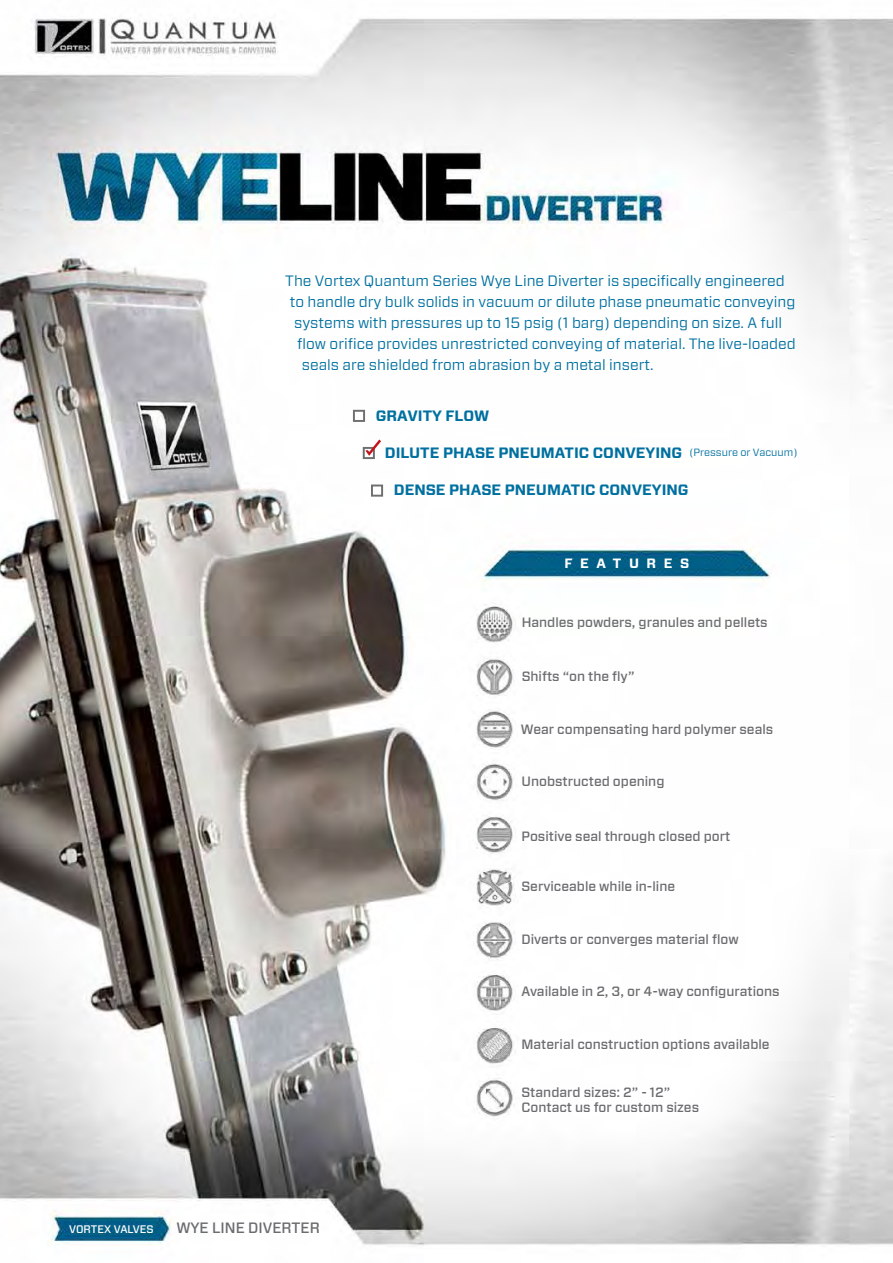
<style>
.page{position:relative;width:893px;height:1263px;background:#fff}
.page>*{position:absolute;margin:0;border:0;box-sizing:border-box;transform-origin:0 0}
.t1{font:15px "Forza";color:#0070a0}
.t2{font:700 15px "Forza";color:#0070a0}
.t3{font:500 15px "Forza";color:#6b6c6f}
.t4{font:500 13.5px/15px "Forza";color:#6b6c6f}
.t5{font:700 13.5px "Forza";letter-spacing:.56em;color:#fff}
.t6{font:500 10.95px "Forza";color:#fff}
.t7{font:10.5px "Forza";color:#0070a0}
</style>
<div class="page">
<img style="left:0;top:18px;width:893px;height:1228px">
<div style="left:363px;top:447px;width:12px;height:12px;border:2px solid #706f6f"></div>
<div style="left:353px;top:410px;width:12px;height:12px;border:2px solid #706f6f"></div>
<div style="left:371px;top:484px;width:12px;height:13px;border:2px solid #706f6f"></div>
<svg style="left:365px;top:439px;width:16px;height:17px"></svg>
<p class="t1" style="left:285px;top:271px;width:501px">The Vortex Quantum Series Wye Line Diverter is specifically engineered</p>
<p class="t1" style="left:290px;top:292px;width:507px">to handle dry bulk solids in vacuum or dilute phase pneumatic conveying</p>
<p class="t1" style="left:294px;top:313px;width:489px">systems with pressures up to 15 psig (1 barg) depending on size. A full</p>
<p class="t1" style="left:297px;top:334px;width:500px">flow orifice provides unrestricted conveying of material. The live-loaded</p>
<p class="t1" style="left:302px;top:355px;width:353px">seals are shielded from abrasion by a metal insert.</p>
<p class="t2" style="left:376px;top:406px;width:115px">GRAVITY FLOW</p>
<p class="t2" style="left:385px;top:443px;width:299px">DILUTE PHASE PNEUMATIC CONVEYING</p>
<p class="t2" style="left:394px;top:480px;width:296px">DENSE PHASE PNEUMATIC CONVEYING</p>
<p class="t7" style="left:689px;top:445px;width:110px">(Pressure or Vacuum)</p>
<p class="t5" style="left:564px;top:554px;width:126px">FEATURES</p>
<p class="t4" style="left:522px;top:615px;width:248px">Handles powders, granules and pellets</p>
<p class="t4" style="left:522px;top:669px;width:114px">Shifts “on the fly”</p>
<p class="t4" style="left:521px;top:722px;width:254px">Wear compensating hard polymer seals</p>
<p class="t4" style="left:521px;top:774px;width:144px">Unobstructed opening</p>
<p class="t4" style="left:521px;top:828px;width:210px">Positive seal through closed port</p>
<p class="t4" style="left:521px;top:879px;width:155px">Serviceable while in-line</p>
<p class="t4" style="left:521px;top:932px;width:219px">Diverts or converges material flow</p>
<p class="t4" style="left:521px;top:983px;width:260px">Available in 2, 3, or 4-way configurations</p>
<p class="t4" style="left:521px;top:1037px;width:250px">Material construction options available</p>
<p class="t4" style="left:521px;top:1084px;width:179px">Standard sizes: 2” - 12”<br>Contact us for custom sizes</p>
<p class="t6" style="left:69px;top:1221px;width:86px">VORTEX VALVES</p>
<p class="t3" style="left:176px;top:1218px;width:145px">WYE LINE DIVERTER</p>
</div>
